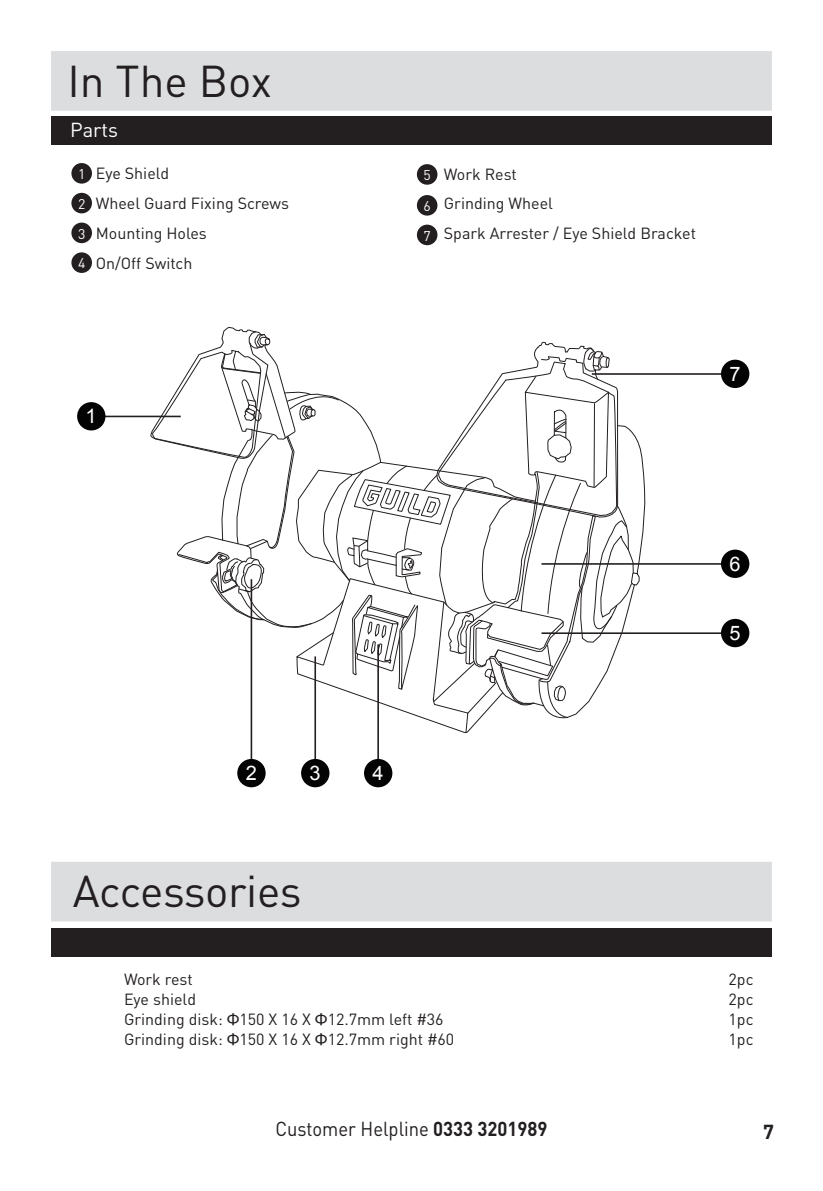
<style>
.page{position:relative;width:823px;height:1191px;background:#fff}
.page>*{position:absolute;margin:0;border:0;box-sizing:border-box;transform-origin:0 0}
.t1{font:44px "DIN";letter-spacing:-.01em;color:#231f20}
.t2{font:20px "DIN";color:#231f20;scale:.92 1}
.t3{font:20px "Arial";color:#fff}
.t4{font:20px "DIN";color:#fff}
.t5{font:700 20px "DIN";color:#231f20}
.t6{font:16px/29.8px "DIN";color:#231f20}
.t7{font:14px/29.8px "DIN";color:#fff;text-align:justify}
.s1{font-family:"Arial"}
.s2{font-weight:700}
</style>
<div class="page">
<div style="left:51px;top:51px;width:720px;height:60px;background:#dcdddf"></div>
<div style="left:51px;top:116px;width:720px;height:29px;background:#231f20"></div>
<div style="left:71px;top:163px;width:21px;height:21px;background:#231f20;border-radius:50%"></div>
<div style="left:71px;top:193px;width:21px;height:20px;background:#231f20;border-radius:50%"></div>
<div style="left:71px;top:223px;width:21px;height:20px;background:#231f20;border-radius:50%"></div>
<div style="left:71px;top:252px;width:21px;height:21px;background:#231f20;border-radius:50%"></div>
<div style="left:416px;top:164px;width:21px;height:21px;background:#231f20;border-radius:50%"></div>
<div style="left:416px;top:195px;width:21px;height:21px;background:#231f20;border-radius:50%"></div>
<div style="left:416px;top:225px;width:21px;height:20px;background:#231f20;border-radius:50%"></div>
<hr style="left:105px;top:415px;width:76px;height:2px;background:#231f20">
<div style="left:77px;top:402px;width:28px;height:28px;background:#030303;border-radius:50%"></div>
<svg style="left:150px;top:327px;width:495px;height:406px"></svg>
<hr style="left:591px;top:373px;width:130px;height:2px;background:#231f20">
<div style="left:720px;top:360px;width:29px;height:28px;background:#030303;border-radius:50%"></div>
<hr style="left:541px;top:563px;width:180px;height:2px;background:#231f20">
<div style="left:720px;top:549px;width:29px;height:29px;background:#030303;border-radius:50%"></div>
<hr style="left:541px;top:632px;width:180px;height:2px;background:#231f20">
<div style="left:720px;top:619px;width:29px;height:28px;background:#030303;border-radius:50%"></div>
<hr style="left:377px;top:644px;width:2px;height:116px;background:#231f20">
<div style="left:364px;top:759px;width:28px;height:28px;background:#030303;border-radius:50%"></div>
<hr style="left:314px;top:656px;width:2px;height:104px;background:#231f20">
<div style="left:301px;top:759px;width:28px;height:28px;background:#030303;border-radius:50%"></div>
<hr style="left:250px;top:579px;width:2px;height:181px;background:#231f20">
<div style="left:237px;top:759px;width:28px;height:28px;background:#030303;border-radius:50%"></div>
<div style="left:51px;top:861px;width:720px;height:60px;background:#dcdddf;border:2px solid #dcdddf"></div>
<div style="left:51px;top:928px;width:720px;height:29px;background:#231f20"></div>
<h1 class="t1" style="left:67px;top:54px;width:206px">In The Box</h1>
<p class="t4" style="left:70px;top:117px;width:49px">Parts</p>
<p class="t7" style="left:78px;top:159px;width:9px">1<br>2<br>3<br>4</p>
<p class="t7" style="left:423px;top:160px;width:9px">5</p>
<p class="t6" style="left:96px;top:158px;width:195px">Eye Shield<br>Wheel Guard Fixing Screws<br>Mounting Holes<br>On/Off Switch</p>
<p class="t7" style="left:423px;top:191px;width:9px">6<br>7</p>
<p class="t6" style="left:443px;top:159px;width:253px">Work Rest<br>Grinding Wheel<br>Spark Arrester / Eye Shield Bracket</p>
<p class="t3" style="left:86px;top:403px;width:13px">1</p>
<p class="t3" style="left:729px;top:361px;width:13px">7</p>
<p class="t3" style="left:246px;top:760px;width:13px">2</p>
<p class="t3" style="left:309px;top:760px;width:13px">3</p>
<p class="t3" style="left:372px;top:760px;width:13px">4</p>
<h1 class="t1" style="left:73px;top:863px;width:230px">Accessories</h1>
<p class="t3" style="left:729px;top:551px;width:13px">6</p>
<p class="t3" style="left:729px;top:620px;width:13px">5</p>
<p class="t6" style="left:124px;top:964px;width:70px">Work rest</p>
<p class="t6" style="left:728px;top:964px;width:26px">2pc</p>
<p class="t6" style="left:124px;top:984px;width:73px">Eye shield</p>
<p class="t6" style="left:728px;top:984px;width:26px">2pc</p>
<p class="t6" style="left:124px;top:1004px;width:321px">Grinding disk: <span class="s1">Φ</span>150 X 16 X <span class="s1">Φ</span>12.7mm left #36</p>
<p class="t6" style="left:728px;top:1004px;width:26px">1pc</p>
<p class="t6" style="left:124px;top:1024px;width:331px">Grinding disk: <span class="s1">Φ</span>150 X 16 X <span class="s1">Φ</span>12.7mm right #60</p>
<p class="t6" style="left:728px;top:1024px;width:26px">1pc</p>
<p class="t2" style="left:275px;top:1116px;width:297px">Customer Helpline <span class="s2">0333 3201989</span></p>
<p class="t5" style="left:762px;top:1118px;width:12px">7</p>
</div>
